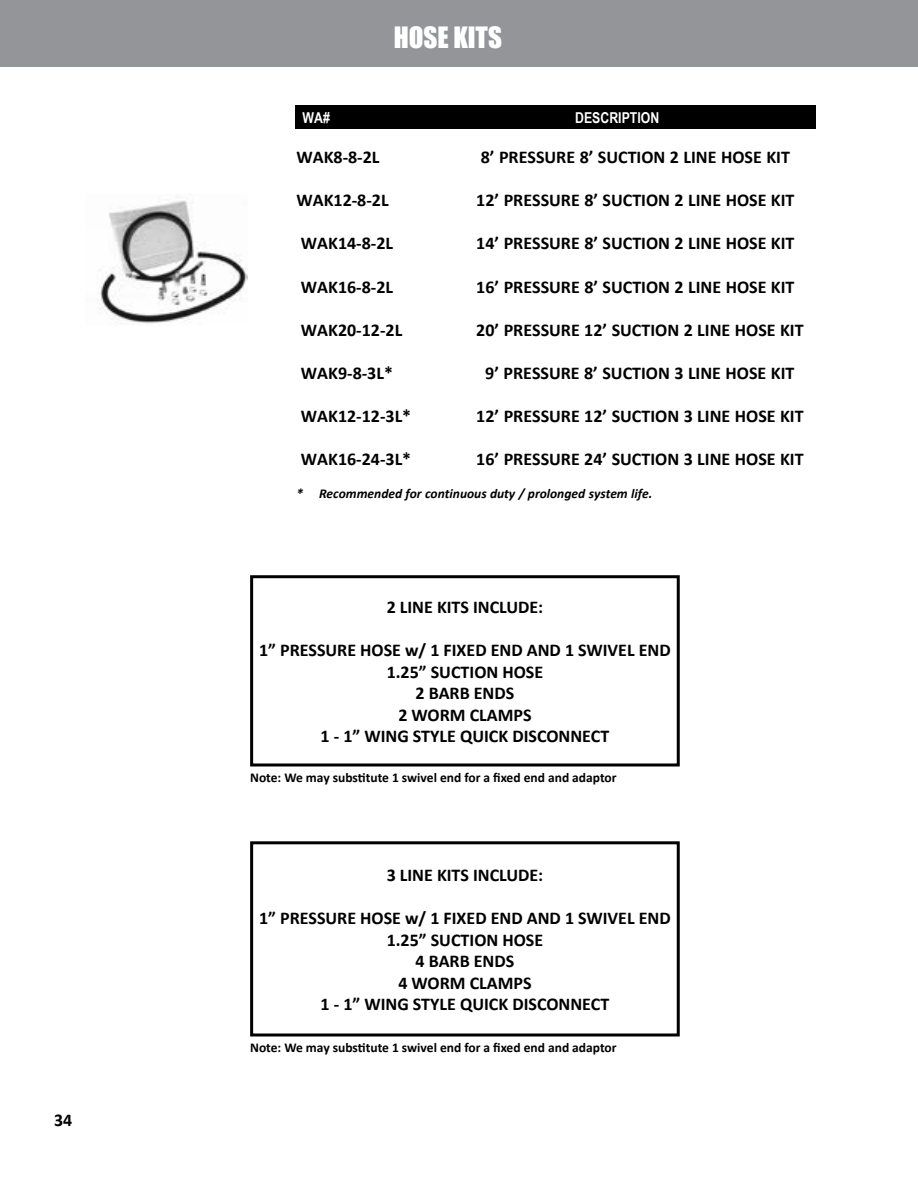
<style>
.page{position:relative;width:918px;height:1188px;background:#fff}
.page>*{position:absolute;margin:0;border:0;box-sizing:border-box;transform-origin:0 0}
.t1{font:27px "Impact";color:#fff}
.t2{font:700 18px/21.6px "Calibri";color:#000;text-align:center}
.t3{font:700 15px "Arial Narrow";color:#fff}
.t4{font:700 13.5px "Calibri";color:#000}
.t5{font:italic 700 13.5px "Calibri";color:#000}
</style>
<div class="page">
<div style="left:0;top:0;width:918px;height:68px;background:#939598"></div>
<img style="left:99px;top:200px;width:149px;height:124px">
<div style="left:295px;top:105px;width:521px;height:24px;background:#000"></div>
<div style="left:250px;top:575px;width:430px;height:191px;border:3px solid #000"></div>
<div style="left:250px;top:841px;width:430px;height:195px;border:3px solid #000"></div>
<p class="t2" style="left:54px;top:1109px;width:20px">34</p>
<h1 class="t1" style="left:394px;top:16px;width:110px">HOSE KITS</h1>
<p class="t3" style="left:303px;top:106px;width:29px">WA#</p>
<p class="t3" style="left:575px;top:106px;width:86px">DESCRIPTION</p>
<p class="t2" style="left:297px;top:146px;width:85px">WAK8-8-2L</p>
<p class="t2" style="left:481px;top:146px;width:311px">8’ PRESSURE 8’ SUCTION 2 LINE HOSE KIT</p>
<p class="t2" style="left:297px;top:189px;width:94px">WAK12-8-2L</p>
<p class="t2" style="left:476px;top:189px;width:320px">12’ PRESSURE 8’ SUCTION 2 LINE HOSE KIT</p>
<p class="t2" style="left:301px;top:233px;width:94px">WAK14-8-2L</p>
<p class="t2" style="left:476px;top:233px;width:320px">14’ PRESSURE 8’ SUCTION 2 LINE HOSE KIT</p>
<p class="t2" style="left:301px;top:276px;width:94px">WAK16-8-2L</p>
<p class="t2" style="left:476px;top:276px;width:320px">16’ PRESSURE 8’ SUCTION 2 LINE HOSE KIT</p>
<p class="t2" style="left:301px;top:319px;width:103px">WAK20-12-2L</p>
<p class="t2" style="left:476px;top:319px;width:329px">20’ PRESSURE 12’ SUCTION 2 LINE HOSE KIT</p>
<p class="t2" style="left:301px;top:362px;width:94px">WAK9-8-3L*</p>
<p class="t2" style="left:485px;top:362px;width:311px">9’ PRESSURE 8’ SUCTION 3 LINE HOSE KIT</p>
<p class="t2" style="left:301px;top:405px;width:112px">WAK12-12-3L*</p>
<p class="t2" style="left:476px;top:405px;width:329px">12’ PRESSURE 12’ SUCTION 3 LINE HOSE KIT</p>
<p class="t2" style="left:301px;top:449px;width:112px">WAK16-24-3L*</p>
<p class="t2" style="left:476px;top:449px;width:329px">16’ PRESSURE 24’ SUCTION 3 LINE HOSE KIT</p>
<p class="t5" style="left:297px;top:485px;width:357px">* Recommended for continuous duty / prolonged system life.</p>
<p class="t2" style="left:387px;top:596px;width:158px">2 LINE KITS INCLUDE:</p>
<p class="t2" style="left:259px;top:639px;width:413px">1” PRESSURE HOSE w/ 1 FIXED END AND 1 SWIVEL END<br>1.25” SUCTION HOSE<br>2 BARB ENDS<br>2 WORM CLAMPS<br>1 - 1” WING STYLE QUICK DISCONNECT</p>
<p class="t4" style="left:250px;top:769px;width:368px">Note: We may substitute 1 swivel end for a fixed end and adaptor</p>
<p class="t2" style="left:387px;top:864px;width:158px">3 LINE KITS INCLUDE:</p>
<p class="t2" style="left:259px;top:907px;width:413px">1” PRESSURE HOSE w/ 1 FIXED END AND 1 SWIVEL END<br>1.25” SUCTION HOSE<br>4 BARB ENDS<br>4 WORM CLAMPS<br>1 - 1” WING STYLE QUICK DISCONNECT</p>
<p class="t4" style="left:250px;top:1039px;width:368px">Note: We may substitute 1 swivel end for a fixed end and adaptor</p>
</div>
